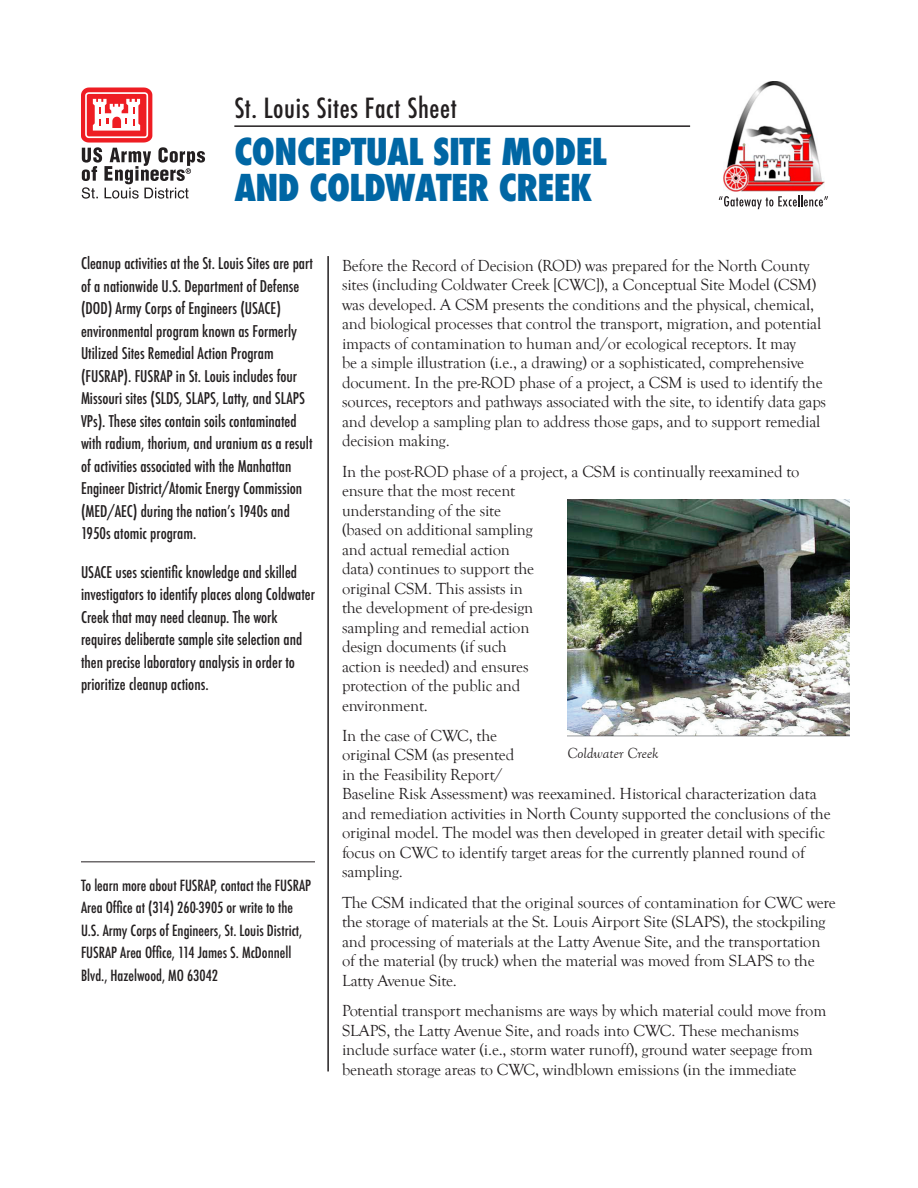
<style>
.page{position:relative;width:918px;height:1188px;background:#fff}
.page>*{position:absolute;margin:0;border:0;box-sizing:border-box;transform-origin:0 0}
.Factsheet_Title{font:800 condensed 36px/36px "Futura";letter-spacing:-.015em;color:#0066a4}
.t1{font:500 condensed 27px "Futura";letter-spacing:.02em;color:#231f20}
.THE_BODY_TEXT{font:16.5px/19.5px "Goudy Old Style T";letter-spacing:-.01em;color:#231f20}
.Intro_Bullets{font:500 condensed 15.75px/22.5px "Futura";color:#231f20}
.Intro_Txt{font:500 condensed 15px/22.5px "Futura";color:#231f20}
.t2{font:italic 15px "Goudy Old Style T";letter-spacing:.005em;color:#231f20}
</style>
<div class="page">
<hr style="left:327px;top:256px;width:2px;height:815px;background:#231f20">
<img style="left:567px;top:500px;width:283px;height:236px">
<hr style="left:234px;top:125px;width:456px;height:2px;background:#231f20">
<svg style="left:719px;top:195px;width:109px;height:14px"></svg>
<svg style="left:81px;top:88px;width:124px;height:111px"></svg>
<img style="left:723px;top:81px;width:102px;height:110px">
<hr style="left:81px;top:862px;width:234px;height:1px;background:#231f20">
<p class="t1" style="left:234px;top:91px;width:224px">St. Louis Sites Fact Sheet</p>
<p class="Factsheet_Title" style="left:234px;top:134px;width:374px">CONCEPTUAL SITE MODEL<br>AND COLDWATER CREEK</p>
<p class="Intro_Bullets" style="left:81px;top:252px;width:234px">Cleanup activities at the St. Louis Sites are part of a nationwide U.S. Department of Defense (DOD) Army Corps of Engineers (USACE) environmental program known as Formerly Utilized Sites Remedial Action Program (FUSRAP). FUSRAP in St. Louis includes four Missouri sites (SLDS, SLAPS, Latty, and SLAPS VPs). These sites contain soils contaminated with radium, thorium, and uranium as a result of activities associated with the Manhattan Engineer District/Atomic Energy Commission (MED/AEC) during the nation’s 1940s and 1950s atomic program.</p>
<p class="Intro_Bullets" style="left:81px;top:561px;width:236px">USACE uses scientific knowledge and skilled investigators to identify places along Coldwater Creek that may need cleanup. The work requires deliberate sample site selection and then precise laboratory analysis in order to prioritize cleanup actions.</p>
<p class="Intro_Txt" style="left:81px;top:874px;width:232px">To learn more about FUSRAP, contact the FUSRAP Area Office at (314) 260-3905 or write to the U.S. Army Corps of Engineers, St. Louis District, FUSRAP Area Office, 114 James S. McDonnell Blvd., Hazelwood, MO 63042</p>
<p class="THE_BODY_TEXT" style="left:342px;top:256px;width:486px">Before the Record of Decision (ROD) was prepared for the North County sites (including Coldwater Creek [CWC]), a Conceptual Site Model (CSM) was developed. A CSM presents the conditions and the physical, chemical, and biological processes that control the transport, migration, and potential impacts of contamination to human and/or ecological receptors. It may<br>be a simple illustration (i.e., a drawing) or a sophisticated, comprehensive document. In the pre-ROD phase of a project, a CSM is used to identify the sources, receptors and pathways associated with the site, to identify data gaps and develop a sampling plan to address those gaps, and to support remedial decision making.</p>
<p class="THE_BODY_TEXT" style="left:342px;top:462px;width:459px">In the post-ROD phase of a project, a CSM is continually reexamined to ensure that the most recent<br>understanding of the site<br>(based on additional sampling<br>and actual remedial action<br>data) continues to support the<br>original CSM. This assists in<br>the development of pre-design<br>sampling and remedial action<br>design documents (if such<br>action is needed) and ensures<br>protection of the public and<br>environment.</p>
<p class="THE_BODY_TEXT" style="left:342px;top:726px;width:490px">In the case of CWC, the<br>original CSM (as presented<br>in the Feasibility Report/<br>Baseline Risk Assessment) was reexamined. Historical characterization data and remediation activities in North County supported the conclusions of the original model. The model was then developed in greater detail with specific focus on CWC to identify target areas for the currently planned round of sampling.</p>
<p class="THE_BODY_TEXT" style="left:342px;top:893px;width:495px">The CSM indicated that the original sources of contamination for CWC were the storage of materials at the St. Louis Airport Site (SLAPS), the stockpiling and processing of materials at the Latty Avenue Site, and the transportation of the material (by truck) when the material was moved from SLAPS to the Latty Avenue Site.</p>
<p class="THE_BODY_TEXT" style="left:342px;top:1001px;width:486px">Potential transport mechanisms are ways by which material could move from SLAPS, the Latty Avenue Site, and roads into CWC. These mechanisms include surface water (i.e., storm water runoff), ground water seepage from beneath storage areas to CWC, windblown emissions (in the immediate</p>
<p class="t2" style="left:567px;top:745px;width:93px">Coldwater Creek</p>
</div>
